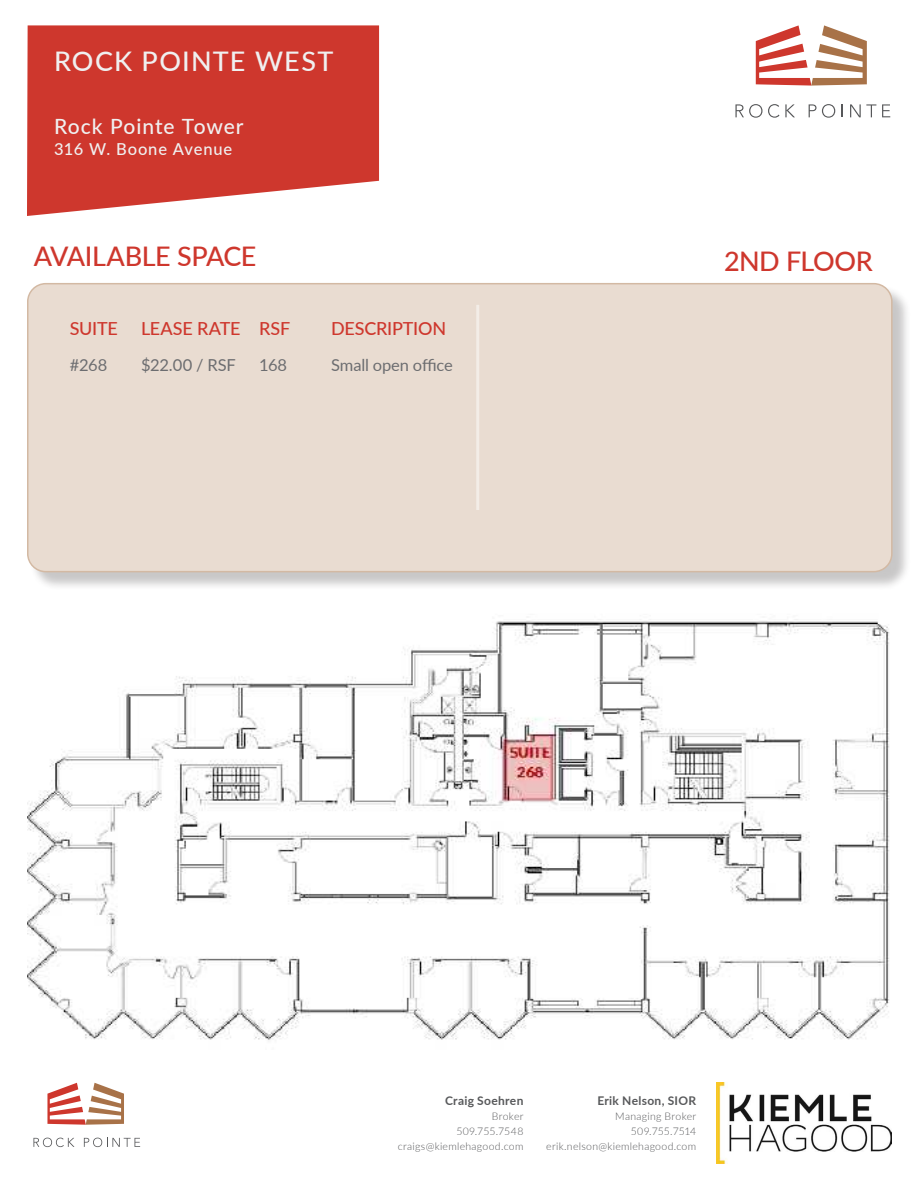
<style>
.page{position:relative;width:918px;height:1188px;background:#fff}
.page>*{position:absolute;margin:0;border:0;box-sizing:border-box;transform-origin:0 0}
.Subhead{font:500 27px "Lato";letter-spacing:-.02em;color:#ce372d}
.t1{font:500 27px "Lato";letter-spacing:.045em;color:#f0f0f0}
.t2{font:500 21px "Lato";letter-spacing:.04em;color:#f0f0f0}
.Subhead-2{font:500 18px "Lato";letter-spacing:-.015em;color:#ce372d}
.Legalese{font:16.5px "Lato";letter-spacing:-.01em;color:#6c6d70}
.t3{font:500 16.5px "Lato";letter-spacing:.055em;color:#f0f0f0}
.Broker_Info{font:700 12px "Lato";letter-spacing:.025em;color:#57585a}
.Broker_Info-2{font:300 10.5px/15px "Lato";letter-spacing:.025em;color:#57585a;text-align:right}
</style>
<div class="page">
<div style="left:29px;top:285px;width:882px;height:306px;background:#231f20;opacity:.25"></div>
<div style="left:28px;top:284px;width:864px;height:288px;background:#e9dcd1;border-radius:18px"></div>
<div style="left:27px;top:283px;width:866px;height:289px;border:2px solid #d3b9a3;border-radius:18px"></div>
<svg style="left:27px;top:25px;width:352px;height:191px;background:#d34b42"></svg>
<svg style="left:756px;top:25px;width:111px;height:61px"></svg>
<svg style="left:735px;top:104px;width:60px;height:14px"></svg>
<svg style="left:809px;top:104px;width:26px;height:14px"></svg>
<svg style="left:842px;top:104px;width:1px;height:13px"></svg>
<svg style="left:850px;top:104px;width:26px;height:13px"></svg>
<svg style="left:882px;top:104px;width:8px;height:13px"></svg>
<svg style="left:47px;top:1083px;width:77px;height:42px"></svg>
<svg style="left:33px;top:1138px;width:41px;height:9px"></svg>
<svg style="left:84px;top:1138px;width:56px;height:9px"></svg>
<img style="left:717px;top:1083px;width:174px;height:81px">
<hr style="left:476px;top:305px;width:3px;height:205px;background:#fff">
<img style="left:27px;top:619px;width:863px;height:421px">
<p class="t1" style="left:54px;top:42px;width:281px">ROCK POINTE WEST</p>
<p class="t2" style="left:54px;top:112px;width:191px">Rock Pointe Tower</p>
<p class="t3" style="left:54px;top:138px;width:180px">316 W. Boone Avenue</p>
<p class="Subhead" style="left:34px;top:237px;width:224px">AVAILABLE SPACE</p>
<p class="Subhead" style="left:724px;top:242px;width:150px">2ND FLOOR</p>
<p class="Subhead-2" style="left:70px;top:316px;width:50px">SUITE</p>
<p class="Subhead-2" style="left:141px;top:316px;width:101px">LEASE RATE</p>
<p class="Subhead-2" style="left:259px;top:316px;width:32px">RSF</p>
<p class="Subhead-2" style="left:331px;top:315px;width:117px">DESCRIPTION</p>
<p class="Legalese" style="left:70px;top:353px;width:39px">#268</p>
<p class="Legalese" style="left:141px;top:353px;width:96px">$22.00 / RSF</p>
<p class="Legalese" style="left:259px;top:353px;width:29px">168</p>
<p class="Legalese" style="left:331px;top:353px;width:123px">Small open office</p>
<p class="Broker_Info" style="left:445px;top:1092px;width:80px">Craig Soehren</p>
<p class="Broker_Info-2" style="left:456px;top:1108px;width:69px">Broker<br>509.755.7548</p>
<p class="Broker_Info-2" style="left:398px;top:1138px;width:127px">craigs@kiemlehagood.com</p>
<p class="Broker_Info" style="left:597px;top:1092px;width:100px">Erik Nelson, SIOR</p>
<p class="Broker_Info-2" style="left:615px;top:1108px;width:82px">Managing Broker<br>509.755.7514</p>
<p class="Broker_Info-2" style="left:546px;top:1138px;width:151px">erik.nelson@kiemlehagood.com</p>
</div>
